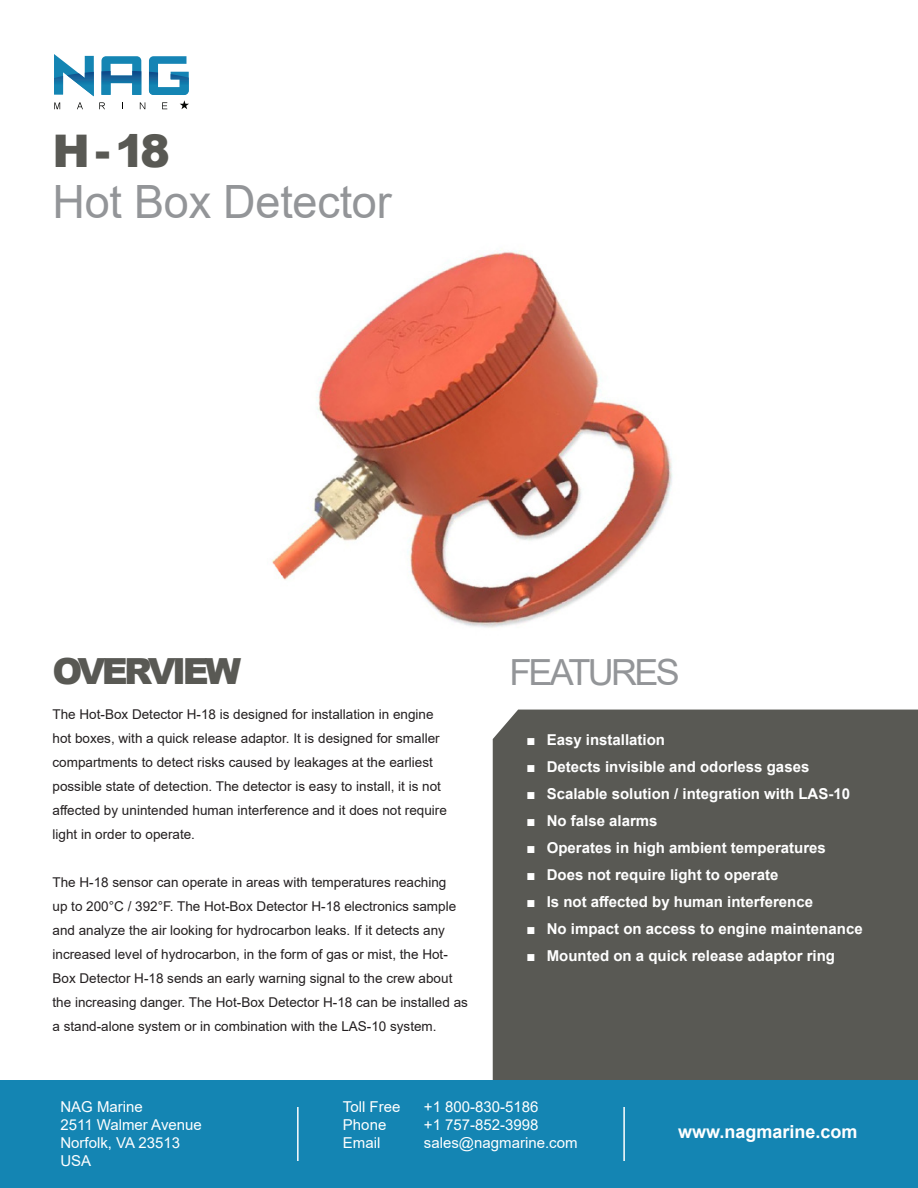
<style>
.page{position:relative;width:918px;height:1188px;background:#fff}
.page>*{position:absolute;margin:0;border:0;box-sizing:border-box;transform-origin:0 0}
.t1{font:45.9px "Arial";letter-spacing:-.005em;color:#939598}
.t2{font:900 45px "Arial";color:#595954}
.t3{font:36px "Arial";letter-spacing:-.075em;color:#939598}
.t4{font:900 36px "Arial";letter-spacing:-.1em;color:#595954}
.t5{font:700 18px "Arial";color:#fff}
.t6{font:700 15px "Arial";color:#fff}
.t7{font:15px "Arial";color:#fff}
.t8{font:13.5px/24px "Arial";color:#231f20}
.s1{font-weight:400}
</style>
<div class="page">
<div style="left:493px;top:710px;width:425px;height:370px;background:#595954"></div>
<img style="left:272px;top:249px;width:401px;height:379px">
<div style="left:0;top:1080px;width:918px;height:108px;background:#1485b3"></div>
<hr style="left:297px;top:1107px;width:2px;height:54px;background:#fff">
<hr style="left:623px;top:1107px;width:2px;height:54px;background:#fff">
<svg style="left:54px;top:54px;width:135px;height:55px"></svg>
<p class="t2" style="left:52px;top:118px;width:119px">H - 18</p>
<p class="t1" style="left:52px;top:170px;width:341px">Hot Box Detector</p>
<p class="t4" style="left:52px;top:645px;width:190px">OVERVIEW</p>
<p class="t8" style="left:52px;top:703px;width:396px">The Hot-Box Detector H-18 is designed for installation in engine hot boxes, with a quick release adaptor. It is designed for smaller compartments to detect risks caused by leakages at the earliest possible state of detection. The detector is easy to install, it is not affected by unintended human interference and it does not require light in order to operate.</p>
<p class="t8" style="left:52px;top:871px;width:417px">The H-18 sensor can operate in areas with temperatures reaching<br>up to 200°C / 392°F. The Hot-Box Detector H-18 electronics sample and analyze the air looking for hydrocarbon leaks. If it detects any increased level of hydrocarbon, in the form of gas or mist, the Hot-Box Detector H-18 sends an early warning signal to the crew about the increasing danger. The Hot-Box Detector H-18 can be installed as a stand-alone system or in combination with the LAS-10 system.</p>
<p class="t3" style="left:509px;top:647px;width:172px">FEATURES</p>
<p class="t6" style="left:526px;top:729px;width:140px"><span class="s1">■</span> Easy installation</p>
<p class="t6" style="left:526px;top:756px;width:284px"><span class="s1">■</span> Detects invisible and odorless gases</p>
<p class="t6" style="left:526px;top:783px;width:325px"><span class="s1">■</span> Scalable solution / integration with LAS-10</p>
<p class="t6" style="left:526px;top:810px;width:133px"><span class="s1">■</span> No false alarms</p>
<p class="t6" style="left:526px;top:837px;width:301px"><span class="s1">■</span> Operates in high ambient temperatures</p>
<p class="t6" style="left:526px;top:864px;width:253px"><span class="s1">■</span> Does not require light to operate</p>
<p class="t6" style="left:526px;top:891px;width:288px"><span class="s1">■</span> Is not affected by human interference</p>
<p class="t6" style="left:526px;top:918px;width:338px"><span class="s1">■</span> No impact on access to engine maintenance</p>
<p class="t6" style="left:526px;top:945px;width:310px"><span class="s1">■</span> Mounted on a quick release adaptor ring</p>
<p class="t7" style="left:60px;top:1097px;width:84px">NAG Marine</p>
<p class="t7" style="left:60px;top:1115px;width:143px">2511 Walmer Avenue</p>
<p class="t7" style="left:60px;top:1133px;width:121px">Norfolk, VA 23513</p>
<p class="t7" style="left:60px;top:1151px;width:32px">USA</p>
<p class="t7" style="left:343px;top:1097px;width:59px">Toll Free</p>
<p class="t7" style="left:343px;top:1115px;width:45px">Phone</p>
<p class="t7" style="left:343px;top:1133px;width:39px">Email</p>
<p class="t7" style="left:424px;top:1097px;width:116px">+1 800-830-5186</p>
<p class="t7" style="left:424px;top:1115px;width:116px">+1 757-852-3998</p>
<p class="t7" style="left:424px;top:1133px;width:155px">sales@nagmarine.com</p>
<p class="t5" style="left:678px;top:1119px;width:181px">www.nagmarine.com</p>
</div>
